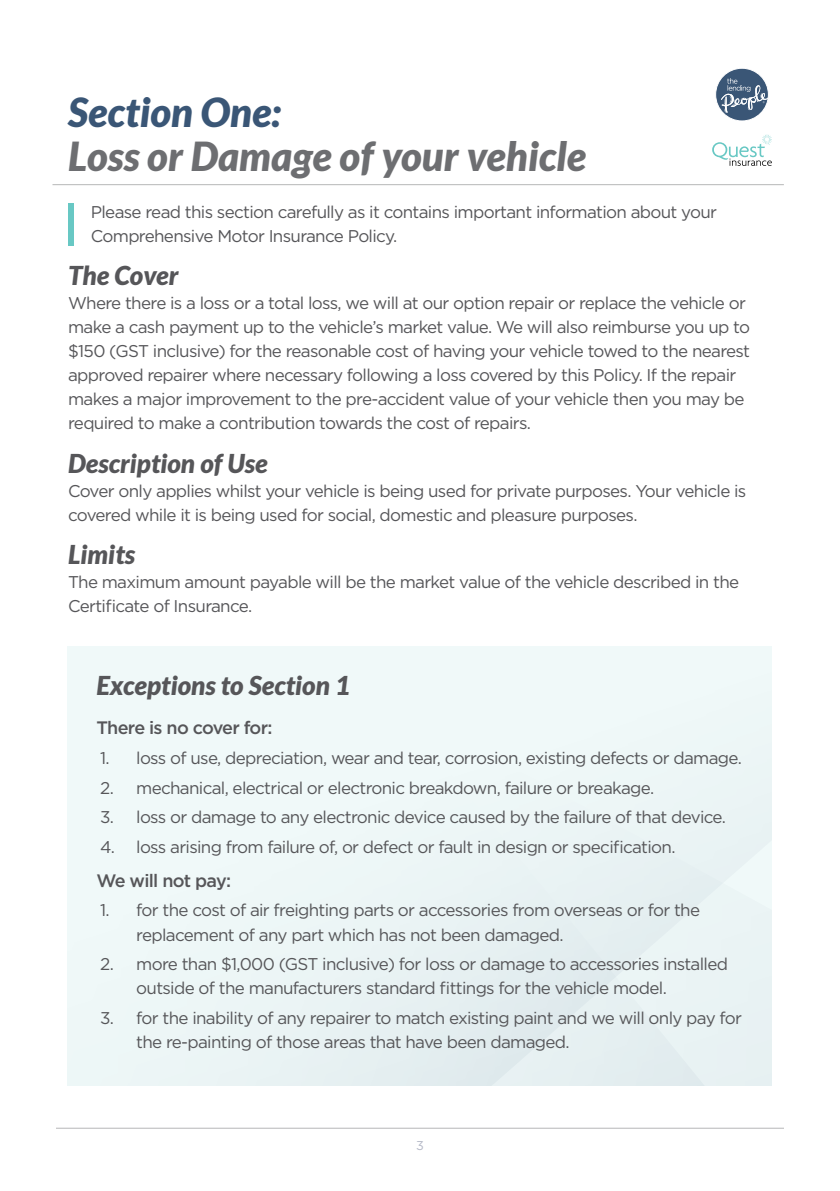
<style>
.page{position:relative;width:840px;height:1191px;background:#fff}
.page>*{position:absolute;margin:0;border:0;box-sizing:border-box;transform-origin:0 0}
.t1{font:italic 900 40px "Lato";color:#6d6e71}
.t2{font:italic 900 40px "Lato";color:#3a5676}
.t3{font:italic 900 26px "Lato";color:#565659}
.t4{font:500 18px "Gotham";letter-spacing:-.04em;color:#565659}
.t5{font:17px/24px "Gotham";letter-spacing:-.04em;color:#565659}
.t6{font:12.6px "Gotham";color:#b4b8c6}
</style>
<div class="page">
<hr style="left:56px;top:1127px;width:727px;height:1px;background:#b6b7b8">
<svg style="left:712px;top:134px;width:59px;height:32px"></svg>
<svg style="left:715px;top:68px;width:53px;height:53px"></svg>
<div style="left:715px;top:68px;width:53px;height:53px;border:1px solid #fff;border-radius:50%"></div>
<svg style="left:720px;top:78px;width:48px;height:35px;background:#6a7f97"></svg>
<hr style="left:52px;top:184px;width:731px;height:1px;background:#b6b7b8">
<svg style="left:68px;top:646px;width:703px;height:439px;fill:#edf7f7"></svg>
<div style="left:68px;top:203px;width:6px;height:43px;background:#68c8c4"></div>
<h1 class="t2" style="left:68px;top:89px;width:214px">Section One:</h1>
<h1 class="t1" style="left:68px;top:133px;width:519px">Loss or Damage of your vehicle</h1>
<p class="t5" style="left:91px;top:199px;width:627px">Please read this section carefully as it contains important information about your<br>Comprehensive Motor Insurance Policy.</p>
<h2 class="t3" style="left:68px;top:260px;width:112px">The Cover</h2>
<p class="t5" style="left:68px;top:291px;width:683px">Where there is a loss or a total loss, we will at our option repair or replace the vehicle or make a cash payment up to the vehicle’s market value. We will also reimburse you up to $150 (GST inclusive) for the reasonable cost of having your vehicle towed to the nearest approved repairer where necessary following a loss covered by this Policy. If the repair makes a major improvement to the pre-accident value of your vehicle then you may be required to make a contribution towards the cost of repairs.</p>
<h2 class="t3" style="left:68px;top:448px;width:201px">Description of Use</h2>
<p class="t5" style="left:68px;top:478px;width:679px">Cover only applies whilst your vehicle is being used for private purposes. Your vehicle is covered while it is being used for social, domestic and pleasure purposes.</p>
<h2 class="t3" style="left:68px;top:539px;width:68px">Limits</h2>
<p class="t5" style="left:68px;top:569px;width:672px">The maximum amount payable will be the market value of the vehicle described in the<br>Certificate of Insurance.</p>
<h2 class="t3" style="left:96px;top:670px;width:255px">Exceptions to Section 1</h2>
<p class="t4" style="left:96px;top:718px;width:177px">There is no cover for:</p>
<p class="t5" style="left:100px;top:745px;width:643px">1. loss of use, depreciation, wear and tear, corrosion, existing defects or damage.</p>
<p class="t5" style="left:100px;top:775px;width:555px">2. mechanical, electrical or electronic breakdown, failure or breakage.</p>
<p class="t5" style="left:100px;top:805px;width:627px">3. loss or damage to any electronic device caused by the failure of that device.</p>
<p class="t5" style="left:100px;top:834px;width:576px">4. loss arising from failure of, or defect or fault in design or specification.</p>
<p class="t4" style="left:96px;top:870px;width:136px">We will not pay:</p>
<p class="t5" style="left:136px;top:898px;width:565px;text-indent:-36px">1. for the cost of air freighting parts or accessories from overseas or for the replacement of any part which has not been damaged.</p>
<p class="t5" style="left:136px;top:952px;width:593px;text-indent:-36px">2. more than $1,000 (GST inclusive) for loss or damage to accessories installed outside of the manufacturers standard fittings for the vehicle model.</p>
<p class="t5" style="left:136px;top:1005px;width:607px;text-indent:-36px">3. for the inability of any repairer to match existing paint and we will only pay for the re-painting of those areas that have been damaged.</p>
<p class="t6" style="left:416px;top:1138px;width:9px">3</p>
</div>
